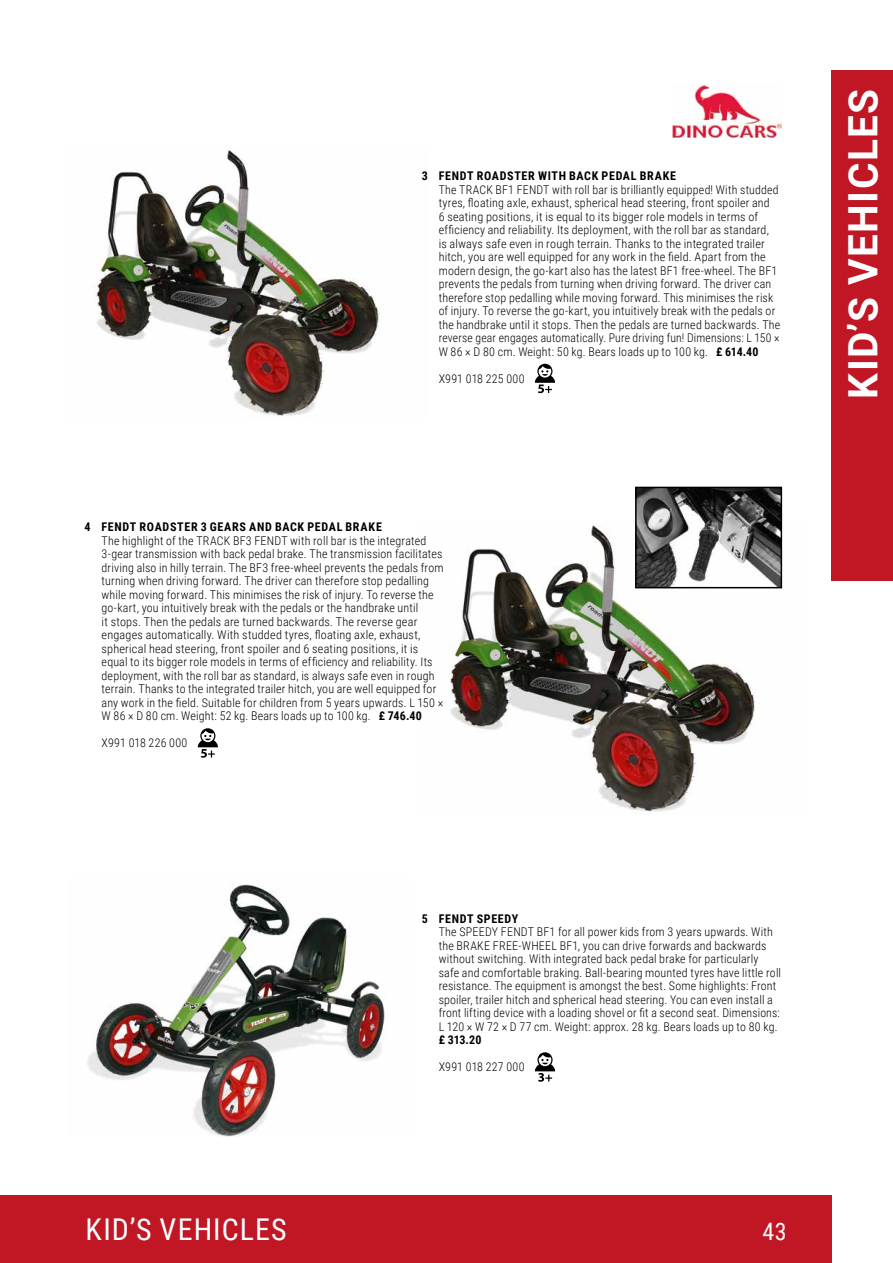
<style>
.page{position:relative;width:893px;height:1263px;background:#fff}
.page>*{position:absolute;margin:0;border:0;box-sizing:border-box;transform-origin:0 0}
.t1{font:700 40.5px "Roboto";letter-spacing:.035em;color:#fff}
.t2{font:30px "Roboto Condensed";letter-spacing:.035em;color:#fff}
.t3{font:24px "Roboto Condensed";color:#fff}
.t4{font:300 12px/13.5px "Roboto Condensed";letter-spacing:.015em;color:#000}
.t5{font:700 12px "Roboto Condensed";letter-spacing:.055em;color:#000}
.s1{font-weight:700}
</style>
<div class="page">
<img style="left:95px;top:149px;width:285px;height:267px">
<img style="left:449px;top:520px;width:334px;height:292px">
<img style="left:87px;top:884px;width:298px;height:252px">
<img style="left:638px;top:490px;width:141px;height:95px">
<div style="left:635px;top:487px;width:147px;height:101px;border:2px solid #000"></div>
<img style="left:672px;top:84px;width:109px;height:54px">
<div style="left:0;top:1195px;width:831px;height:68px;background:#c11725"></div>
<div style="left:831px;top:70px;width:62px;height:510px;background:#c11725"></div>
<svg style="left:535px;top:364px;width:20px;height:29px"></svg>
<svg style="left:198px;top:728px;width:20px;height:30px"></svg>
<svg style="left:535px;top:1052px;width:20px;height:30px"></svg>
<p class="t5" style="left:422px;top:168px;width:256px">3 FENDT ROADSTER WITH BACK PEDAL BRAKE</p>
<p class="t4" style="left:439px;top:182px;width:343px">The TRACK BF1 FENDT with roll bar is brilliantly equipped! With studded tyres, floating axle, exhaust, spherical head steering, front spoiler and<br>6 seating positions, it is equal to its bigger role models in terms of efficiency and reliability. Its deployment, with the roll bar as standard,<br>is always safe even in rough terrain. Thanks to the integrated trailer hitch, you are well equipped for any work in the field. Apart from the modern design, the go-kart also has the latest BF1 free-wheel. The BF1 prevents the pedals from turning when driving forward. The driver can therefore stop pedalling while moving forward. This minimises the risk of injury. To reverse the go-kart, you intuitively break with the pedals or the handbrake until it stops. Then the pedals are turned backwards. The reverse gear engages automatically. Pure driving fun! Dimensions: L 150 × W 86 × D 80 cm. Weight: 50 kg. Bears loads up to 100 kg. <span class="s1">£ 614.40</span></p>
<p class="t4" style="left:439px;top:371px;width:87px">X991 018 225 000</p>
<p class="t5" style="left:85px;top:519px;width:299px">4 FENDT ROADSTER 3 GEARS AND BACK PEDAL BRAKE</p>
<p class="t4" style="left:102px;top:533px;width:344px">The highlight of the TRACK BF3 FENDT with roll bar is the integrated 3-gear transmission with back pedal brake. The transmission facilitates driving also in hilly terrain. The BF3 free-wheel prevents the pedals from turning when driving forward. The driver can therefore stop pedalling while moving forward. This minimises the risk of injury. To reverse the go-kart, you intuitively break with the pedals or the handbrake until<br>it stops. Then the pedals are turned backwards. The reverse gear engages automatically. With studded tyres, floating axle, exhaust, spherical head steering, front spoiler and 6 seating positions, it is equal to its bigger role models in terms of efficiency and reliability. Its deployment, with the roll bar as standard, is always safe even in rough terrain. Thanks to the integrated trailer hitch, you are well equipped for any work in the field. Suitable for children from 5 years upwards. L 150 × W 86 × D 80 cm. Weight: 52 kg. Bears loads up to 100 kg. <span class="s1">£ 746.40</span></p>
<p class="t4" style="left:102px;top:736px;width:87px">X991 018 226 000</p>
<h1 class="t1" style="left:835px;top:399px;width:311px;rotate:-90deg">KID’S VEHICLES</h1>
<p class="t5" style="left:422px;top:910px;width:98px">5 FENDT SPEEDY</p>
<p class="t4" style="left:439px;top:925px;width:344px">The SPEEDY FENDT BF1 for all power kids from 3 years upwards. With the BRAKE FREE-WHEEL BF1, you can drive forwards and backwards without switching. With integrated back pedal brake for particularly safe and comfortable braking. Ball-bearing mounted tyres have little roll resistance. The equipment is amongst the best. Some highlights: Front spoiler, trailer hitch and spherical head steering. You can even install a front lifting device with a loading shovel or fit a second seat. Dimensions:<br>L 120 × W 72 × D 77 cm. Weight: approx. 28 kg. Bears loads up to 80 kg.</p>
<p class="t5" style="left:439px;top:1032px;width:44px">£ 313.20</p>
<p class="t4" style="left:439px;top:1060px;width:87px">X991 018 227 000</p>
<h2 class="t2" style="left:86px;top:1208px;width:203px">KID’S VEHICLES</h2>
<h3 class="t3" style="left:762px;top:1214px;width:26px">43</h3>
</div>
